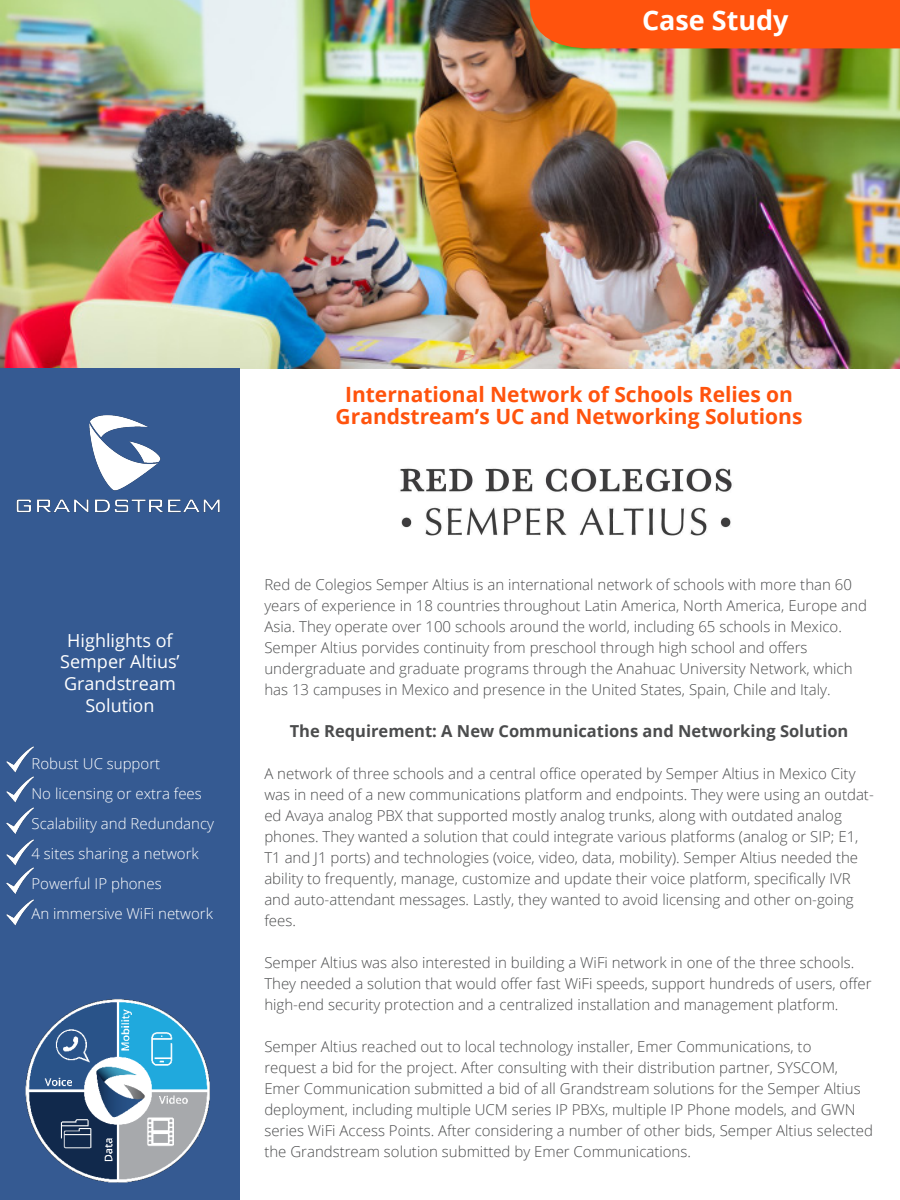
<style>
.page{position:relative;width:900px;height:1200px;background:#fff}
.page>*{position:absolute;margin:0;border:0;box-sizing:border-box;transform-origin:0 0}
.t1{font:700 27px "Open Sans";color:#fff}
.t2{font:700 21px/22.5px "Open Sans";color:#ff530d;text-align:center}
.t3{font:18px "Open Sans";color:#fff}
.t4{font:700 16.5px "Open Sans";color:#4b4c4d}
.t5{font:300 15px/21px "Open Sans";color:#4b4c4d}
.t6{font:300 15px "Open Sans";color:#fff}
</style>
<div class="page">
<img style="left:0;top:0;width:900px;height:369px">
<div style="left:0;top:369px;width:240px;height:831px;background:#355a92"></div>
<svg style="left:513px;top:0;width:387px;height:48px"></svg>
<img style="left:16px;top:415px;width:204px;height:98px">
<img style="left:6px;top:746px;width:28px;height:27px">
<img style="left:6px;top:776px;width:28px;height:32px">
<img style="left:6px;top:808px;width:28px;height:26px">
<img style="left:6px;top:839px;width:28px;height:29px">
<img style="left:6px;top:868px;width:28px;height:26px">
<img style="left:6px;top:899px;width:28px;height:27px">
<img style="left:25px;top:999px;width:185px;height:184px">
<img style="left:400px;top:468px;width:332px;height:68px">
<p class="t1" style="left:642px;top:1px;width:148px">Case Study</p>
<p class="t2" style="left:336px;top:382px;width:468px">International Network of Schools Relies on<br>Grandstream’s UC and Networking Solutions</p>
<p class="t3" style="left:67px;top:628px;width:107px">Highlights of</p>
<p class="t3" style="left:60px;top:650px;width:121px">Semper Altius’</p>
<p class="t3" style="left:64px;top:671px;width:113px">Grandstream</p>
<p class="t3" style="left:85px;top:693px;width:71px">Solution</p>
<p class="t6" style="left:32px;top:753px;width:130px">Robust UC support</p>
<p class="t6" style="left:32px;top:783px;width:172px">No licensing or extra fees</p>
<p class="t6" style="left:32px;top:813px;width:184px">Scalability and Redundancy</p>
<p class="t6" style="left:32px;top:843px;width:169px">4 sites sharing a network</p>
<p class="t6" style="left:32px;top:873px;width:132px">Powerful IP phones</p>
<p class="t6" style="left:32px;top:903px;width:183px">An immersive WiFi network</p>
<p class="t5" style="left:264px;top:573px;width:604px">Red de Colegios Semper Altius is an international network of schools with more than 60 years of experience in 18 countries throughout Latin America, North America, Europe and Asia. They operate over 100 schools around the world, including 65 schools in Mexico.<br>Semper Altius porvides continuity from preschool through high school and offers undergraduate and graduate programs through the Anahuac University Network, which has 13 campuses in Mexico and presence in the United States, Spain, Chile and Italy.</p>
<p class="t4" style="left:290px;top:719px;width:560px">The Requirement: A New Communications and Networking Solution</p>
<p class="t5" style="left:264px;top:762px;width:611px">A network of three schools and a central office operated by Semper Altius in Mexico City was in need of a new communications platform and endpoints. They were using an outdat&shy;ed Avaya analog PBX that supported mostly analog trunks, along with outdated analog phones. They wanted a solution that could integrate various platforms (analog or SIP; E1, T1 and J1 ports) and technologies (voice, video, data, mobility). Semper Altius needed the ability to frequently, manage, customize and update their voice platform, specifically IVR and auto-attendant messages. Lastly, they wanted to avoid licensing and other on-going fees.</p>
<p class="t5" style="left:264px;top:951px;width:609px">Semper Altius was also interested in building a WiFi network in one of the three schools.<br>They needed a solution that would offer fast WiFi speeds, support hundreds of users, offer high-end security protection and a centralized installation and management platform.</p>
<p class="t5" style="left:264px;top:1035px;width:610px">Semper Altius reached out to local technology installer, Emer Communications, to<br>request a bid for the project. After consulting with their distribution partner, SYSCOM, Emer Communication submitted a bid of all Grandstream solutions for the Semper Altius deployment, including multiple UCM series IP PBXs, multiple IP Phone models, and GWN series WiFi Access Points. After considering a number of other bids, Semper Altius selected the Grandstream solution submitted by Emer Communications.</p>
</div>
